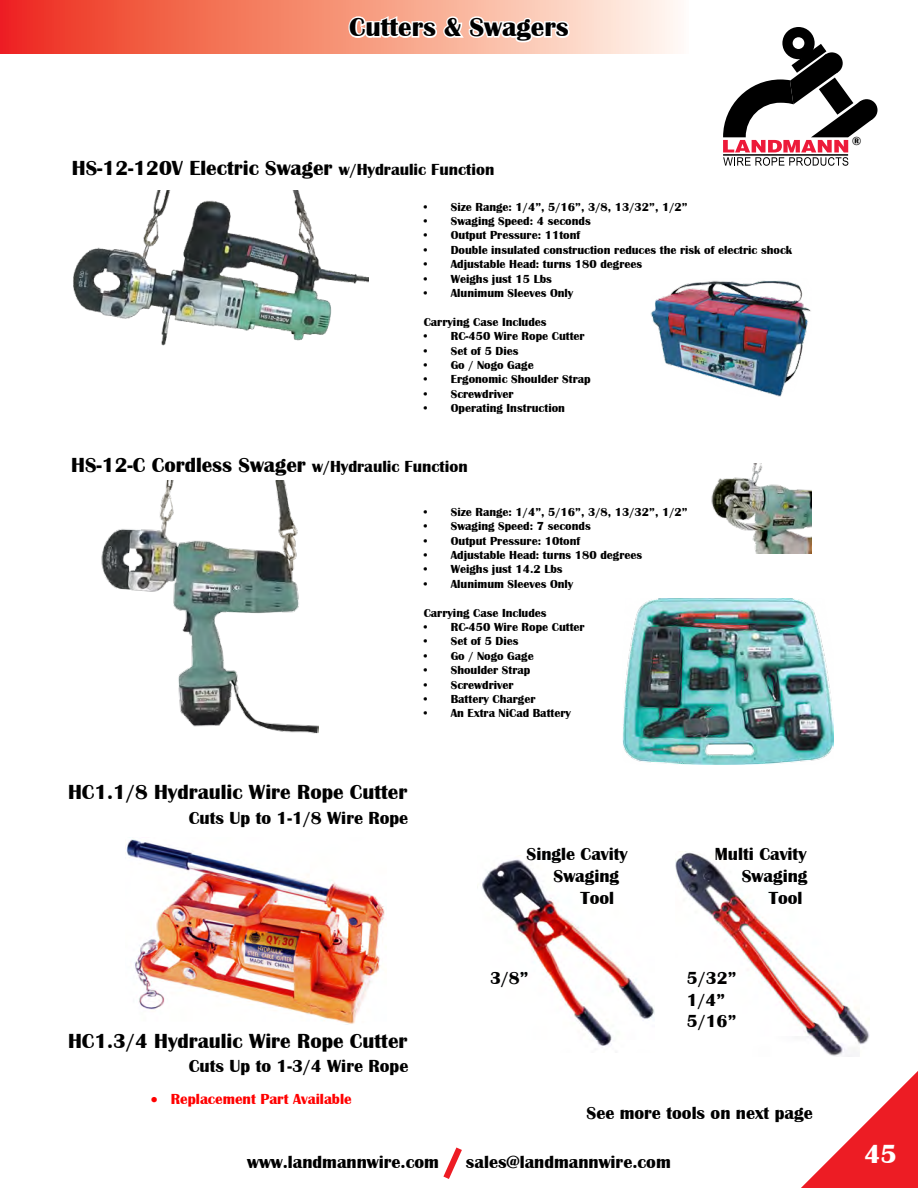
<style>
.page{position:relative;width:918px;height:1188px;background:#fff}
.page>*{position:absolute;margin:0;border:0;box-sizing:border-box;transform-origin:0 0}
.t1{font:700 27px "Britannic";color:#000}
.t2{font:700 27px "Britannic";color:#fff}
.t3{font:700 21px "Britannic";color:#000}
.t4{font:700 18px/21.6px "Britannic";color:#000;text-align:right}
.t5{font:700 15px "Britannic";color:#f00}
.t6{font:700 12px/14.4px "Britannic";color:#000}
.s1{font-size:16.5px}
</style>
<div class="page">
<svg style="left:801px;top:1072px;width:116px;height:116px"></svg>
<svg style="left:0;top:0;width:678px;height:54px;background:#f58570"></svg>
<svg style="left:443px;top:1147px;width:19px;height:32px"></svg>
<svg style="left:856px;top:99px;width:22px;height:22px"></svg>
<svg style="left:723px;top:27px;width:150px;height:139px"></svg>
<img style="left:623px;top:598px;width:210px;height:167px">
<img style="left:711px;top:463px;width:101px;height:90px">
<svg style="left:347px;top:0;width:224px;height:44px"></svg>
<img style="left:73px;top:190px;width:296px;height:156px">
<img style="left:101px;top:480px;width:218px;height:254px">
<img style="left:125px;top:839px;width:260px;height:186px">
<img style="left:650px;top:280px;width:161px;height:117px">
<img style="left:675px;top:851px;width:194px;height:205px">
<img style="left:482px;top:859px;width:173px;height:187px">
<h1 class="t1" style="left:349px;top:12px;width:221px">Cutters &amp; Swagers</h1>
<h2 class="t3" style="left:72px;top:157px;width:424px">HS-12-120V Electric Swager <span class="s1">w/Hydraulic Function</span></h2>
<p class="t6" style="left:451px;top:200px;width:343px">Size Range: 1/4”, 5/16”, 3/8, 13/32”, 1/2”<br>Swaging Speed: 4 seconds<br>Output Pressure: 11tonf<br>Double insulated construction reduces the risk of electric shock Adjustable Head: turns 180 degrees<br>Weighs just 15 Lbs<br>Alunimum Sleeves Only</p>
<p class="t6" style="left:451px;top:315px;width:142px;text-indent:-27px">Carrying Case Includes<br>RC-450 Wire Rope Cutter<br>Set of 5 Dies<br>Go / Nogo Gage<br>Ergonomic Shoulder Strap<br>Screwdriver<br>Operating Instruction</p>
<p class="t6" style="left:424px;top:200px;width:5px;text-align:justify">• • • • • • •</p>
<p class="t6" style="left:424px;top:329px;width:5px;text-align:justify">• • • • • •</p>
<h2 class="t3" style="left:71px;top:454px;width:398px">HS-12-C Cordless Swager <span class="s1">w/Hydraulic Function</span></h2>
<p class="t6" style="left:451px;top:505px;width:238px">Size Range: 1/4”, 5/16”, 3/8, 13/32”, 1/2”<br>Swaging Speed: 7 seconds<br>Output Pressure: 10tonf<br>Adjustable Head: turns 180 degrees<br>Weighs just 14.2 Lbs<br>Alunimum Sleeves Only</p>
<p class="t6" style="left:451px;top:606px;width:135px;text-indent:-27px">Carrying Case Includes<br>RC-450 Wire Rope Cutter<br>Set of 5 Dies<br>Go / Nogo Gage<br>Shoulder Strap<br>Screwdriver<br>Battery Charger<br>An Extra NiCad Battery</p>
<p class="t6" style="left:424px;top:505px;width:5px;text-align:justify">• • • • • •</p>
<p class="t6" style="left:424px;top:620px;width:5px;text-align:justify">• • • • • • •</p>
<h2 class="t3" style="left:68px;top:781px;width:341px">HC1.1/8 Hydraulic Wire Rope Cutter</h2>
<h3 class="t4" style="left:189px;top:808px;width:221px">Cuts Up to 1-1/8 Wire Rope</h3>
<h3 class="t4" style="left:526px;top:844px;width:103px">Single Cavity</h3>
<h3 class="t4" style="left:554px;top:865px;width:67px">Swaging</h3>
<h3 class="t4" style="left:580px;top:887px;width:35px">Tool</h3>
<h3 class="t4" style="left:715px;top:844px;width:94px">Multi Cavity<br>Swaging<br>Tool</h3>
<h2 class="t3" style="left:68px;top:1029px;width:341px">HC1.3/4 Hydraulic Wire Rope Cutter</h2>
<h3 class="t4" style="left:189px;top:1056px;width:221px">Cuts Up to 1-3/4 Wire Rope</h3>
<p class="t5" style="left:151px;top:1090px;width:202px">• Replacement Part Available</p>
<h3 class="t4" style="left:490px;top:968px;width:40px">3/8”</h3>
<h3 class="t4" style="left:687px;top:968px;width:51px;text-align:left">5/32”<br>1/4”<br>5/16”</h3>
<h3 class="t4" style="left:586px;top:1103px;width:228px">See more tools on next page</h3>
<h3 class="t4" style="left:247px;top:1151px;width:193px">www.landmannwire.com</h3>
<h3 class="t4" style="left:466px;top:1151px;width:206px">sales@landmannwire.com</h3>
<p class="t6" style="left:852px;top:134px;width:11px">®</p>
<h1 class="t2" style="left:864px;top:1139px;width:34px">45</h1>
</div>
